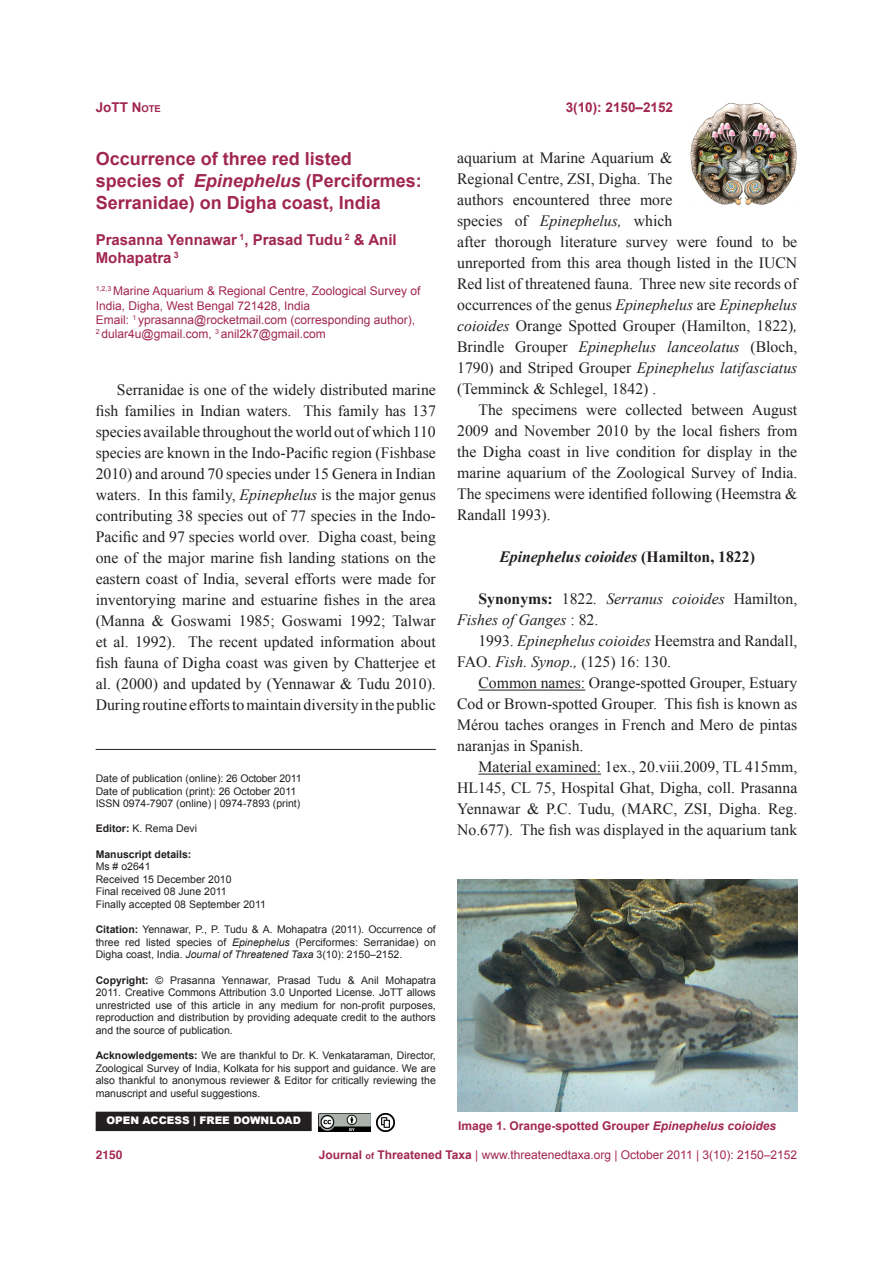
<style>
.page{position:relative;width:893px;height:1263px;background:#fff}
.page>*{position:absolute;margin:0;border:0;box-sizing:border-box;transform-origin:0 0}
.t1{font:700 18px/21.6px "Arial";color:#a12652}
.t2{font:15.75px/21px "Times New Roman";color:#231f20;text-align:justify}
.t3{font:italic 15.75px/21px "Times New Roman";color:#231f20}
.t4{font:italic 700 15.75px "Times New Roman";color:#231f20}
.t5{font:700 15px/18px "Arial";color:#a12652}
.t6{font:700 13.5px "Arial";color:#a12652}
.t7{font:12px/14.4px "Arial";color:#a12652}
.t8{font:700 12px "Arial";color:#a12652}
.t9{font:700 12px "Helvetica";color:#a12652}
.t10{font:10.5px/12.6px "Arial";color:#231f20;text-align:justify}
.t11{font:900 10.5px "Arial";color:#fff}
.t12{font:700 10.5px "Arial";color:#231f20}
.s1{font-style:inherit}
.s2{font-size:9.45px}
.s3{font-style:italic}
.s4{font-style:normal}
.s5{font-weight:700;font-style:normal}
.s6{font-weight:700}
.s7{font-weight:700;font-size:9px}
</style>
<div class="page">
<img style="left:690px;top:102px;width:107px;height:104px">
<div style="left:96px;top:1112px;width:215px;height:18px;background:#231f20"></div>
<div style="left:96px;top:1112px;width:216px;height:19px;border:2px solid #231f20"></div>
<img style="left:319px;top:1114px;width:51px;height:18px">
<img style="left:377px;top:1114px;width:17px;height:17px">
<hr style="left:96px;top:749px;width:340px;height:1px;background:#231f20">
<hr style="left:478px;top:690px;width:107px;height:1px;background:#231f20">
<hr style="left:478px;top:774px;width:123px;height:1px;background:#231f20">
<img style="left:457px;top:880px;width:340px;height:231px">
<p class="t6" style="left:96px;top:98px;width:67px">JoTT <span class="s1">N</span><span class="s2">ote</span></p>
<p class="t6" style="left:566px;top:98px;width:109px">3(10): 2150–2152</p>
<p class="t1" style="left:96px;top:149px;width:328px">Occurrence of three red listed species of <span class="s3">Epinephelus</span> (Perciformes:<br>Serranidae) on Digha coast, India</p>
<p class="t5" style="left:96px;top:231px;width:303px">Prasanna Yennawar <sup>1</sup>, Prasad Tudu <sup>2</sup> &amp; Anil<br>Mohapatra <sup>3</sup></p>
<p class="t7" style="left:96px;top:284px;width:326px"><sup>1,2,3</sup> Marine Aquarium &amp; Regional Centre, Zoological Survey of<br>India, Digha, West Bengal 721428, India</p>
<p class="t7" style="left:96px;top:313px;width:321px">Email: <sup>1</sup> yprasanna@rocketmail.com (corresponding author),</p>
<p class="t7" style="left:96px;top:327px;width:232px"><sup>2</sup> dular4u@gmail.com, <sup>3</sup> anil2k7@gmail.com</p>
<p class="t2" style="left:457px;top:147px;width:342px;text-align:left">aquarium at Marine Aquarium &amp;<br>Regional Centre, ZSI, Digha. The<br>authors encountered three more<br>species of <span class="s3">Epinephelus,</span> which<br>after thorough literature survey were found to be unreported from this area though listed in the IUCN Red list of threatened fauna. Three new site records of occurrences of the genus <span class="s3">Epinephelus</span> are <span class="s3">Epinephelus coioides</span> Orange Spotted Grouper (Hamilton, 1822)<span class="s3">, </span>Brindle Grouper <span class="s3">Epinephelus lanceolatus</span> (Bloch, 1790) and Striped Grouper <span class="s3">Epinephelus latifasciatus </span>(Temminck &amp; Schlegel, 1842) .</p>
<p class="t2" style="left:457px;top:399px;width:342px;text-indent:21px">The specimens were collected between August 2009 and November 2010 by the local fishers from the Digha coast in live condition for display in the marine aquarium of the Zoological Survey of India.<br>The specimens were identified following (Heemstra &amp; Randall 1993).</p>
<p class="t4" style="left:499px;top:546px;width:257px">Epinephelus coioides <span class="s4">(Hamilton, 1822)</span></p>
<p class="t3" style="left:457px;top:588px;width:342px;text-indent:21px"><span class="s5">Synonyms:</span> <span class="s4">1822</span>. Serranus coioides <span class="s4">Hamilton,<br></span>Fishes of Ganges <span class="s4">: 82.</span></p>
<p class="t2" style="left:457px;top:630px;width:342px;text-indent:21px">1993. <span class="s3">Epinephelus coioides</span> Heemstra and Randall,<br>FAO. <span class="s3">Fish. Synop.,</span> (125) 16: 130.</p>
<p class="t2" style="left:457px;top:672px;width:342px;text-indent:21px">Common names: Orange-spotted Grouper, Estuary Cod or Brown-spotted Grouper. This fish is known as Mérou taches oranges in French and Mero de pintas naranjas in Spanish.</p>
<p class="t2" style="left:457px;top:756px;width:342px;text-indent:21px">Material examined: 1ex., 20.viii.2009, TL 415mm, HL145, CL 75, Hospital Ghat, Digha, coll. Prasanna Yennawar &amp; P.C. Tudu, (MARC, ZSI, Digha. Reg.<br>No.677). The fish was displayed in the aquarium tank</p>
<p class="t2" style="left:96px;top:379px;width:342px;text-indent:21px">Serranidae is one of the widely distributed marine fish families in Indian waters. This family has 137 species available throughout the world out of which 110 species are known in the Indo-Pacific region (Fishbase 2010) and around 70 species under 15 Genera in Indian waters. In this family, <span class="s3">Epinephelus</span> is the major genus contributing 38 species out of 77 species in the Indo-Pacific and 97 species world over. Digha coast, being one of the major marine fish landing stations on the eastern coast of India, several efforts were made for inventorying marine and estuarine fishes in the area (Manna &amp; Goswami 1985; Goswami 1992; Talwar et al. 1992). The recent updated information about fish fauna of Digha coast was given by Chatterjee et al. (2000) and updated by (Yennawar &amp; Tudu 2010).<br>During routine efforts to maintain diversity in the public</p>
<p class="t10" style="left:96px;top:772px;width:207px">Date of publication (online): 26 October 2011</p>
<p class="t10" style="left:96px;top:785px;width:202px">Date of publication (print): 26 October 2011</p>
<p class="t10" style="left:96px;top:797px;width:206px">ISSN 0974-7907 (online) | 0974-7893 (print)</p>
<p class="t10" style="left:96px;top:822px;width:103px"><span class="s6">Editor:</span> K. Rema Devi</p>
<p class="t12" style="left:96px;top:847px;width:97px">Manuscript details:</p>
<p class="t10" style="left:96px;top:860px;width:56px">Ms # o2641</p>
<p class="t10" style="left:96px;top:873px;width:137px">Received 15 December 2010</p>
<p class="t10" style="left:96px;top:885px;width:133px">Final received 08 June 2011</p>
<p class="t10" style="left:96px;top:898px;width:172px">Finally accepted 08 September 2011</p>
<p class="t10" style="left:96px;top:923px;width:342px"><span class="s6">Citation:</span> Yennawar, P., P. Tudu &amp; A. Mohapatra (2011). Occurrence of three red listed species of <span class="s3">Epinephelus</span> (Perciformes: Serranidae) on Digha coast, India. <span class="s3">Journal of Threatened Taxa</span> 3(10): 2150–2152.</p>
<p class="t10" style="left:96px;top:974px;width:342px"><span class="s6">Copyright:</span> © Prasanna Yennawar, Prasad Tudu &amp; Anil Mohapatra 2011. Creative Commons Attribution 3.0 Unported License. JoTT allows unrestricted use of this article in any medium for non-profit purposes, reproduction and distribution by providing adequate credit to the authors and the source of publication.</p>
<p class="t10" style="left:96px;top:1049px;width:342px"><span class="s6">Acknowledgements:</span> We are thankful to Dr. K. Venkataraman, Director, Zoological Survey of India, Kolkata for his support and guidance. We are also thankful to anonymous reviewer &amp; Editor for critically reviewing the manuscript and useful suggestions.</p>
<p class="t11" style="left:106px;top:1112px;width:196px">OPEN ACCESS | FREE DOWNLOAD</p>
<p class="t9" style="left:96px;top:1145px;width:28px">2150</p>
<p class="t8" style="left:458px;top:1118px;width:320px">Image 1. Orange-spotted Grouper <span class="s3">Epinephelus coioides</span></p>
<p class="t7" style="left:319px;top:1148px;width:480px"><span class="s6">Journal</span> <span class="s7">of</span> <span class="s6">Threatened Taxa</span> | www.threatenedtaxa.org | October 2011 | 3(10): 2150–2152</p>
</div>
